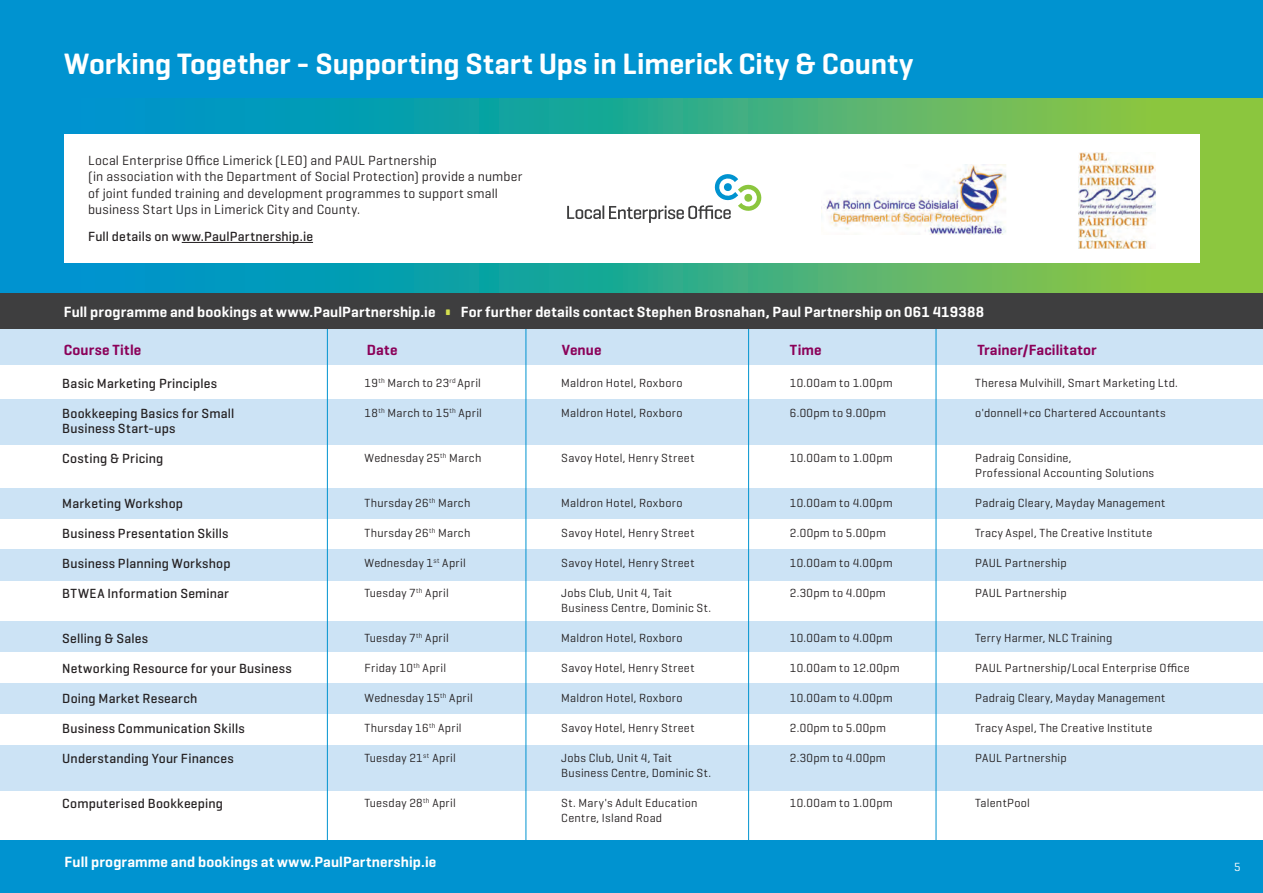
<style>
.page{position:relative;width:1263px;height:893px;background:#fff}
.page>*{position:absolute;margin:0;border:0;box-sizing:border-box;transform-origin:0 0}
.t1{font:600 30px "Geogrotesque";color:#fff}
.body{font:600 15px "Geogrotesque";letter-spacing:.01em;color:#fff}
.t2{font:600 15px "Geogrotesque";letter-spacing:.01em;color:#8b0159}
.body-2{font:500 13.5px "Geogrotesque";letter-spacing:.015em;color:#231f20}
.body-3{font:13.5px "Geogrotesque";letter-spacing:.015em;color:#231f20}
.body-4{font:12px/15px "Geogrotesque";letter-spacing:.025em;color:#231f20}
.body_grants{font:12px "Geogrotesque";color:#fff}
.s1{font-size:28.5px;color:#d4df4f}
</style>
<div class="page">
<div style="left:0;top:329px;width:1263px;height:36px;background:#cce3f5"></div>
<div style="left:0;top:399px;width:1263px;height:45px;background:#cce3f5"></div>
<div style="left:0;top:549px;width:1263px;height:31px;background:#cce3f5"></div>
<div style="left:0;top:745px;width:1263px;height:45px;background:#cce3f5"></div>
<div style="left:0;top:488px;width:1263px;height:31px;background:#cce3f5"></div>
<div style="left:0;top:621px;width:1263px;height:31px;background:#cce3f5"></div>
<div style="left:0;top:683px;width:1263px;height:31px;background:#cce3f5"></div>
<div style="left:0;top:840px;width:1263px;height:53px;background:#0093d0"></div>
<div style="left:0;top:0;width:1263px;height:99px;background:#0093d0"></div>
<hr style="left:327px;top:328px;width:1px;height:548px;background:#0093d0">
<hr style="left:526px;top:328px;width:1px;height:548px;background:#0093d0">
<hr style="left:748px;top:328px;width:1px;height:548px;background:#0093d0">
<hr style="left:936px;top:328px;width:1px;height:548px;background:#0093d0">
<svg style="left:0;top:99px;width:1263px;height:194px;background:#38ab8b"></svg>
<div style="left:64px;top:134px;width:1135px;height:129px;background:#fff"></div>
<img style="left:1078px;top:153px;width:77px;height:95px">
<svg style="left:567px;top:174px;width:194px;height:49px"></svg>
<img style="left:825px;top:164px;width:181px;height:70px">
<hr style="left:182px;top:242px;width:131px;height:1px;background:#231f20">
<div style="left:0;top:293px;width:1263px;height:36px;background:#3e3e3f"></div>
<p class="t1" style="left:64px;top:45px;width:851px">Working Together - Supporting Start Ups in Limerick City &amp; County</p>
<p class="body-3" style="left:88px;top:152px;width:350px">Local Enterprise Office Limerick (LEO) and PAUL Partnership</p>
<p class="body-3" style="left:88px;top:168px;width:436px">(in association with the Department of Social Protection) provide a number</p>
<p class="body-3" style="left:88px;top:185px;width:411px">of joint funded training and development programmes to support small</p>
<p class="body-3" style="left:88px;top:201px;width:274px">business Start Ups in Limerick City and County.</p>
<p class="body-2" style="left:88px;top:228px;width:226px">Full details on www.PaulPartnership.ie</p>
<p class="body" style="left:64px;top:303px;width:922px">Full programme and bookings at www.PaulPartnership.ie <span class="s1">•</span> For further details contact Stephen Brosnahan, Paul Partnership on 061 419388</p>
<p class="t2" style="left:64px;top:340px;width:79px">Course Title</p>
<p class="t2" style="left:367px;top:340px;width:32px">Date</p>
<p class="t2" style="left:562px;top:340px;width:41px">Venue</p>
<p class="t2" style="left:790px;top:340px;width:33px">Time</p>
<p class="t2" style="left:977px;top:340px;width:121px">Trainer/Facilitator</p>
<p class="body-2" style="left:62px;top:375px;width:156px">Basic Marketing Principles</p>
<p class="body-2" style="left:62px;top:405px;width:174px">Bookkeeping Basics for Small</p>
<p class="body-2" style="left:62px;top:420px;width:115px">Business Start-ups</p>
<p class="body-2" style="left:62px;top:450px;width:103px">Costing &amp; Pricing</p>
<p class="body-2" style="left:62px;top:495px;width:122px">Marketing Workshop</p>
<p class="body-2" style="left:62px;top:525px;width:168px">Business Presentation Skills</p>
<p class="body-2" style="left:62px;top:555px;width:170px">Business Planning Workshop</p>
<p class="body-2" style="left:62px;top:585px;width:168px">BTWEA Information Seminar</p>
<p class="body-2" style="left:62px;top:630px;width:87px">Selling &amp; Sales</p>
<p class="body-2" style="left:62px;top:660px;width:231px">Networking Resource for your Business</p>
<p class="body-2" style="left:62px;top:690px;width:137px">Doing Market Research</p>
<p class="body-2" style="left:62px;top:720px;width:184px">Business Communication Skills</p>
<p class="body-2" style="left:62px;top:750px;width:173px">Understanding Your Finances</p>
<p class="body-2" style="left:62px;top:795px;width:162px">Computerised Bookkeeping</p>
<p class="body-4" style="left:364px;top:375px;width:118px">19<sup>th</sup> March to 23<sup>rd</sup> April</p>
<p class="body-4" style="left:364px;top:405px;width:119px">18<sup>th</sup> March to 15<sup>th</sup> April</p>
<p class="body-4" style="left:364px;top:450px;width:118px">Wednesday 25<sup>th</sup> March</p>
<p class="body-4" style="left:364px;top:495px;width:107px">Thursday 26<sup>th</sup> March</p>
<p class="body-4" style="left:364px;top:525px;width:107px">Thursday 26<sup>th</sup> March</p>
<p class="body-4" style="left:364px;top:555px;width:103px">Wednesday 1<sup>st</sup> April</p>
<p class="body-4" style="left:364px;top:585px;width:86px">Tuesday 7<sup>th</sup> April</p>
<p class="body-4" style="left:364px;top:630px;width:86px">Tuesday 7<sup>th</sup> April</p>
<p class="body-4" style="left:364px;top:660px;width:83px">Friday 10<sup>th</sup> April</p>
<p class="body-4" style="left:364px;top:690px;width:110px">Wednesday 15<sup>th</sup> April</p>
<p class="body-4" style="left:364px;top:720px;width:99px">Thursday 16<sup>th</sup> April</p>
<p class="body-4" style="left:364px;top:750px;width:93px">Tuesday 21<sup>st</sup> April</p>
<p class="body-4" style="left:364px;top:795px;width:93px">Tuesday 28<sup>th</sup> April</p>
<p class="body-4" style="left:561px;top:375px;width:123px">Maldron Hotel, Roxboro</p>
<p class="body-4" style="left:561px;top:405px;width:123px">Maldron Hotel, Roxboro</p>
<p class="body-4" style="left:561px;top:450px;width:135px">Savoy Hotel, Henry Street</p>
<p class="body-4" style="left:561px;top:495px;width:123px">Maldron Hotel, Roxboro</p>
<p class="body-4" style="left:561px;top:525px;width:135px">Savoy Hotel, Henry Street</p>
<p class="body-4" style="left:561px;top:555px;width:135px">Savoy Hotel, Henry Street</p>
<p class="body-4" style="left:561px;top:585px;width:112px">Jobs Club, Unit 4, Tait</p>
<p class="body-4" style="left:561px;top:600px;width:151px">Business Centre, Dominic St.</p>
<p class="body-4" style="left:561px;top:630px;width:123px">Maldron Hotel, Roxboro</p>
<p class="body-4" style="left:561px;top:660px;width:135px">Savoy Hotel, Henry Street</p>
<p class="body-4" style="left:561px;top:690px;width:123px">Maldron Hotel, Roxboro</p>
<p class="body-4" style="left:561px;top:720px;width:135px">Savoy Hotel, Henry Street</p>
<p class="body-4" style="left:561px;top:750px;width:112px">Jobs Club, Unit 4, Tait</p>
<p class="body-4" style="left:561px;top:765px;width:151px">Business Centre, Dominic St.</p>
<p class="body-4" style="left:561px;top:795px;width:138px">St. Mary's Adult Education<br>Centre, Island Road</p>
<p class="body-4" style="left:975px;top:375px;width:204px">Theresa Mulvihill, Smart Marketing Ltd.</p>
<p class="body-4" style="left:975px;top:405px;width:192px">o'donnell+co Chartered Accountants</p>
<p class="body-4" style="left:975px;top:450px;width:98px">Padraig Considine,</p>
<p class="body-4" style="left:975px;top:465px;width:180px">Professional Accounting Solutions</p>
<p class="body-4" style="left:975px;top:495px;width:192px">Padraig Cleary, Mayday Management</p>
<p class="body-4" style="left:975px;top:525px;width:179px">Tracy Aspel, The Creative Institute</p>
<p class="body-4" style="left:975px;top:555px;width:93px">PAUL Partnership</p>
<p class="body-4" style="left:975px;top:585px;width:93px">PAUL Partnership</p>
<p class="body-4" style="left:975px;top:630px;width:139px">Terry Harmer, NLC Training</p>
<p class="body-4" style="left:975px;top:660px;width:216px">PAUL Partnership/Local Enterprise Office</p>
<p class="body-4" style="left:975px;top:690px;width:192px">Padraig Cleary, Mayday Management</p>
<p class="body-4" style="left:975px;top:720px;width:179px">Tracy Aspel, The Creative Institute</p>
<p class="body-4" style="left:975px;top:750px;width:93px">PAUL Partnership</p>
<p class="body-4" style="left:975px;top:795px;width:56px">TalentPool</p>
<p class="body-4" style="left:790px;top:375px;width:104px">10.00am to 1.00pm</p>
<p class="body-4" style="left:790px;top:405px;width:98px">6.00pm to 9.00pm</p>
<p class="body-4" style="left:790px;top:450px;width:104px">10.00am to 1.00pm</p>
<p class="body-4" style="left:790px;top:495px;width:104px">10.00am to 4.00pm</p>
<p class="body-4" style="left:790px;top:525px;width:98px">2.00pm to 5.00pm</p>
<p class="body-4" style="left:790px;top:555px;width:104px">10.00am to 4.00pm</p>
<p class="body-4" style="left:790px;top:585px;width:98px">2.30pm to 4.00pm</p>
<p class="body-4" style="left:790px;top:630px;width:104px">10.00am to 4.00pm</p>
<p class="body-4" style="left:790px;top:660px;width:111px">10.00am to 12.00pm</p>
<p class="body-4" style="left:790px;top:690px;width:104px">10.00am to 4.00pm</p>
<p class="body-4" style="left:790px;top:720px;width:98px">2.00pm to 5.00pm</p>
<p class="body-4" style="left:790px;top:750px;width:98px">2.30pm to 4.00pm</p>
<p class="body-4" style="left:790px;top:795px;width:104px">10.00am to 1.00pm</p>
<p class="body" style="left:65px;top:852px;width:373px">Full programme and bookings at www.PaulPartnership.ie</p>
<p class="body_grants" style="left:1234px;top:860px;width:8px">5</p>
</div>
